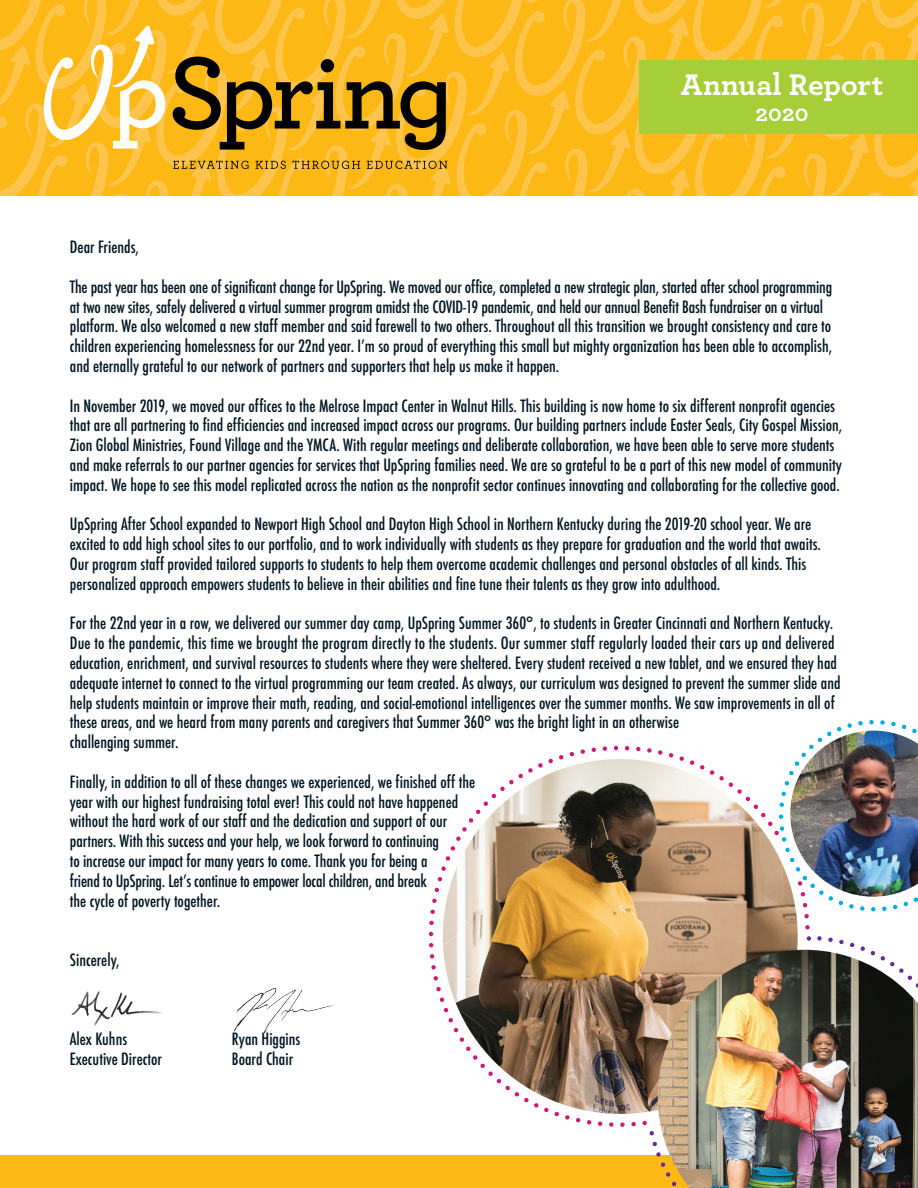
<style>
.page{position:relative;width:918px;height:1188px;background:#fff}
.page>*{position:absolute;margin:0;border:0;box-sizing:border-box;transform-origin:0 0}
.t1{font:700 31.2px "Archer";color:#fff}
.t2{font:700 23.7px "Archer";color:#fff}
.t3{font:500 condensed 16.5px/19.8px "Futura";color:#011622}
</style>
<div class="page">
<div style="left:0;top:1155px;width:918px;height:33px;background:#fcb814"></div>
<svg style="left:0;top:0;width:918px;height:195px;background:#e7b729"></svg>
<svg style="left:429px;top:746px;width:381px;height:381px"></svg>
<svg style="left:798px;top:936px;width:67px;height:14px"></svg>
<svg style="left:779px;top:720px;width:139px;height:191px"></svg>
<img style="left:71px;top:991px;width:91px;height:35px">
<img style="left:790px;top:731px;width:128px;height:166px">
<img style="left:443px;top:759px;width:355px;height:355px;border-radius:177px">
<img style="left:646px;top:950px;width:272px;height:238px">
<img style="left:233px;top:988px;width:101px;height:45px">
<h1 class="t1" style="left:681px;top:60px;width:204px">Annual Report</h1>
<h2 class="t2" style="left:755px;top:95px;width:55px">2020</h2>
<p class="t3" style="left:70px;top:237px;width:71px">Dear Friends,</p>
<p class="t3" style="left:70px;top:277px;width:764px">The past year has been one of significant change for UpSpring. We moved our office, completed a new strategic plan, started after school programming at two new sites, safely delivered a virtual summer program amidst the COVID-19 pandemic, and held our annual Benefit Bash fundraiser on a virtual platform. We also welcomed a new staff member and said farewell to two others. Throughout all this transition we brought consistency and care to children experiencing homelessness for our 22nd year. Iʼm so proud of everything this small but mighty organization has been able to accomplish, and eternally grateful to our network of partners and supporters that help us make it happen.</p>
<p class="t3" style="left:70px;top:396px;width:774px">In November 2019, we moved our offices to the Melrose Impact Center in Walnut Hills. This building is now home to six different nonprofit agencies that are all partnering to find efficiencies and increased impact across our programs. Our building partners include Easter Seals, City Gospel Mission, Zion Global Ministries, Found Village and the YMCA. With regular meetings and deliberate collaboration, we have been able to serve more students and make referrals to our partner agencies for services that UpSpring families need. We are so grateful to be a part of this new model of community impact. We hope to see this model replicated across the nation as the nonprofit sector continues innovating and collaborating for the collective good.</p>
<p class="t3" style="left:70px;top:515px;width:753px">UpSpring After School expanded to Newport High School and Dayton High School in Northern Kentucky during the 2019-20 school year. We are excited to add high school sites to our portfolio, and to work individually with students as they prepare for graduation and the world that awaits.<br>Our program staff provided tailored supports to students to help them overcome academic challenges and personal obstacles of all kinds. This personalized approach empowers students to believe in their abilities and fine tune their talents as they grow into adulthood.</p>
<p class="t3" style="left:70px;top:614px;width:772px">For the 22nd year in a row, we delivered our summer day camp, UpSpring Summer 360°, to students in Greater Cincinnati and Northern Kentucky.<br>Due to the pandemic, this time we brought the program directly to the students. Our summer staff regularly loaded their cars up and delivered education, enrichment, and survival resources to students where they were sheltered. Every student received a new tablet, and we ensured they had adequate internet to connect to the virtual programming our team created. As always, our curriculum was designed to prevent the summer slide and help students maintain or improve their math, reading, and social-emotional intelligences over the summer months. We saw improvements in all of these areas, and we heard from many parents and caregivers that Summer 360° was the bright light in an otherwise<br>challenging summer.</p>
<p class="t3" style="left:70px;top:772px;width:407px">Finally, in addition to all of these changes we experienced, we finished off the year with our highest fundraising total ever! This could not have happened without the hard work of our staff and the dedication and support of our partners. With this success and your help, we look forward to continuing<br>to increase our impact for many years to come. Thank you for being a<br>friend to UpSpring. Letʼs continue to empower local children, and break<br>the cycle of poverty together.</p>
<p class="t3" style="left:70px;top:950px;width:51px">Sincerely,</p>
<p class="t3" style="left:70px;top:1029px;width:59px">Alex Kuhns</p>
<p class="t3" style="left:232px;top:1029px;width:70px">Ryan Higgins</p>
<p class="t3" style="left:70px;top:1049px;width:93px">Executive Director</p>
<p class="t3" style="left:232px;top:1049px;width:63px">Board Chair</p>
</div>
